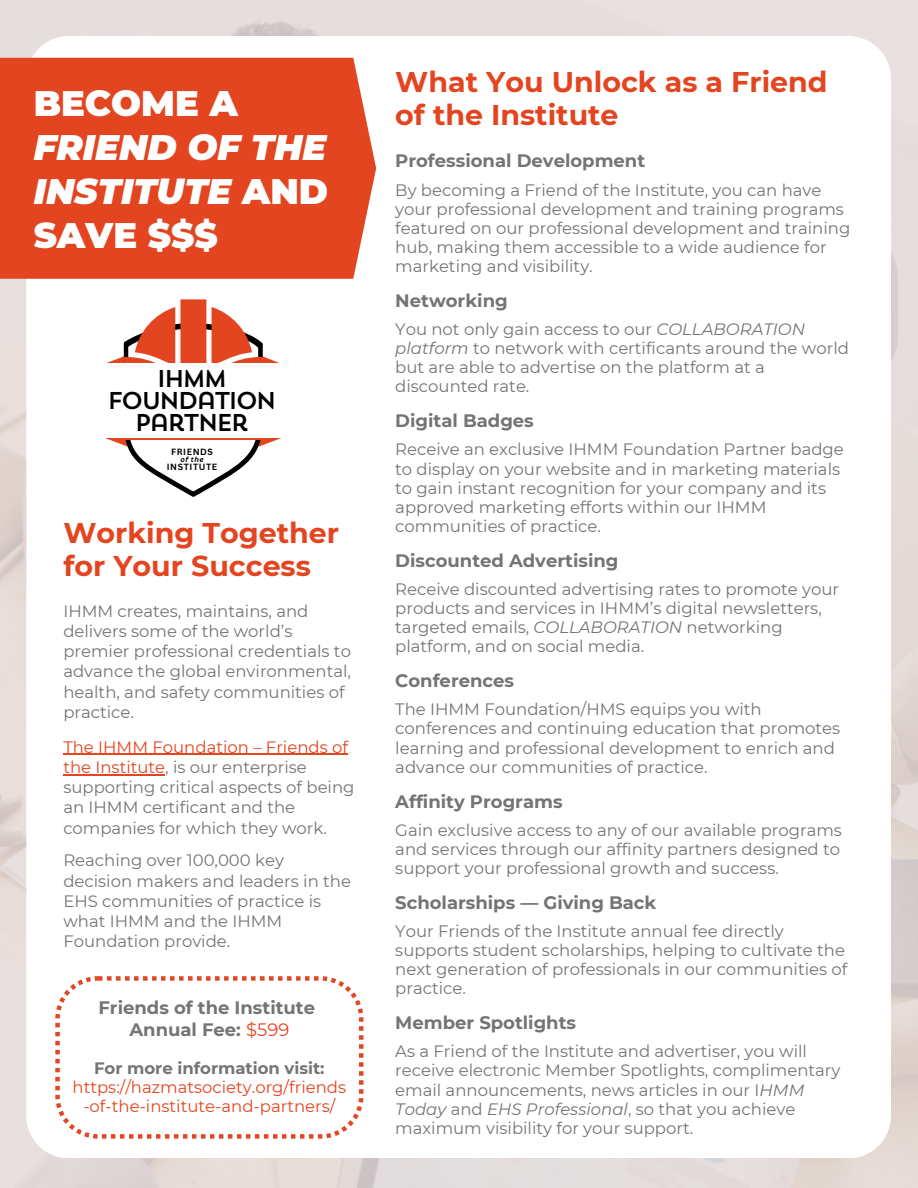
<style>
.page{position:relative;width:918px;height:1188px;background:#fff}
.page>*{position:absolute;margin:0;border:0;box-sizing:border-box;transform-origin:0 0}
.t1{font:italic 900 35.4px/43.8px "Montserrat";color:#fff}
.t2{font:700 28.5px/32.7px "Montserrat";color:#e34520}
.t3{font:24.15px/21.9px "Trend Sans One";letter-spacing:-.12em;color:#000;text-align:center}
.t4{font:700 18px "Montserrat";color:#747474}
.t5{font:16.5px/19.2px "Montserrat";color:#747474}
.t6{font:16.5px/19.2px "Montserrat";color:#e34520;text-align:center}
.t7{font:700 8.85px "Canva Sans";letter-spacing:.07em;color:#000}
.t8{font:italic 700 7.2px "Canva Sans";color:#000}
.s1{font-style:normal}
.s2{color:#e34520}
.s3{font-weight:400;color:#e34520}
.s4{font-weight:700;color:#747474}
.s5{font-style:italic}
</style>
<div class="page">
<div style="left:0;top:58px;width:376px;height:221px;background:#e34520"></div>
<svg style="left:105px;top:299px;width:177px;height:198px"></svg>
<div style="left:93px;top:363px;width:200px;height:74px;background:#fff"></div>
<hr style="left:63px;top:754px;width:285px;height:1px;background:#e34520">
<hr style="left:63px;top:774px;width:102px;height:1px;background:#e34520">
<svg style="left:55px;top:976px;width:308px;height:162px"></svg>
<h1 class="t1" style="left:34px;top:82px;width:296px"><span class="s1">BECOME A<br></span>FRIEND OF THE<br>INSTITUTE <span class="s1">AND<br>SAVE $$$</span></h1>
<p class="t3" style="left:157px;top:370px;width:73px">IHMM</p>
<h3 class="t3" style="left:107px;top:392px;width:171px">FOUNDATION<br>PARTNER</h3>
<p class="t7" style="left:171px;top:445px;width:43px">FRIENDS</p>
<p class="t8" style="left:180px;top:454px;width:25px">of the</p>
<p class="t7" style="left:167px;top:461px;width:52px">INSTITUTE</p>
<p class="t2" style="left:63px;top:517px;width:277px">Working Together for Your Success</p>
<p class="t5" style="left:63px;top:601px;width:289px;line-height:20.2px">IHMM creates, maintains, and delivers some of the world’s premier professional credentials to advance the global environmental, health, and safety communities of practice.</p>
<p class="t5" style="left:63px;top:737px;width:293px;line-height:20.2px"><span class="s2">The IHMM Foundation – Friends of the Institute</span>, is our enterprise supporting critical aspects of being an IHMM certificant and the companies for which they work.</p>
<h3 class="t5" style="left:63px;top:850px;width:289px;line-height:20.2px">Reaching over 100,000 key decision makers and leaders in the<br>EHS communities of practice is what IHMM and the IHMM<br>Foundation provide.</h3>
<p class="t4" style="left:98px;top:997px;width:218px">Friends of the Institute</p>
<h4 class="t4" style="left:129px;top:1018px;width:161px">Annual Fee: <span class="s3">$599</span></h4>
<p class="t6" style="left:73px;top:1058px;width:275px"><span class="s4">For more information visit: </span>https://hazmatsociety.org/friends -of-the-institute-and-partners/</p>
<h2 class="t2" style="left:395px;top:66px;width:434px">What You Unlock as a Friend of the Institute</h2>
<p class="t4" style="left:395px;top:150px;width:251px">Professional Development</p>
<p class="t5" style="left:395px;top:180px;width:457px">By becoming a Friend of the Institute, you can have your professional development and training programs featured on our professional development and training hub, making them accessible to a wide audience for marketing and visibility.</p>
<p class="t4" style="left:395px;top:290px;width:114px">Networking</p>
<p class="t5" style="left:395px;top:320px;width:455px">You not only gain access to our <span class="s5">COLLABORATION platform</span> to network with certificants around the world but are able to advertise on the platform at a discounted rate.</p>
<p class="t4" style="left:395px;top:410px;width:140px">Digital Badges</p>
<p class="t5" style="left:395px;top:440px;width:450px">Receive an exclusive IHMM Foundation Partner badge to display on your website and in marketing materials to gain instant recognition for your company and its approved marketing efforts within our IHMM communities of practice.</p>
<h2 class="t4" style="left:395px;top:549px;width:225px">Discounted Advertising</h2>
<h4 class="t5" style="left:395px;top:579px;width:445px">Receive discounted advertising rates to promote your products and services in IHMM’s digital newsletters, targeted emails, <span class="s5">COLLABORATION</span> networking platform, and on social media.</h4>
<p class="t4" style="left:395px;top:670px;width:120px">Conferences</p>
<h4 class="t5" style="left:395px;top:700px;width:446px">The IHMM Foundation/HMS equips you with conferences and continuing education that promotes learning and professional development to enrich and advance our communities of practice.</h4>
<p class="t4" style="left:395px;top:790px;width:169px">Affinity Programs</p>
<h4 class="t5" style="left:395px;top:820px;width:448px;text-align:justify">Gain exclusive access to any of our available programs and services through our affinity partners designed to support your professional growth and success.</h4>
<p class="t4" style="left:395px;top:891px;width:263px">Scholarships — Giving Back</p>
<h4 class="t5" style="left:395px;top:921px;width:454px">Your Friends of the Institute annual fee directly supports student scholarships, helping to cultivate the next generation of professionals in our communities of practice.</h4>
<p class="t4" style="left:395px;top:1012px;width:182px">Member Spotlights</p>
<h4 class="t5" style="left:395px;top:1042px;width:447px">As a Friend of the Institute and advertiser, you will receive electronic Member Spotlights, complimentary email announcements, news articles in our I<span class="s5">HMM Today</span> and <span class="s5">EHS Professional</span>, so that you achieve maximum visibility for your support.</h4>
</div>
